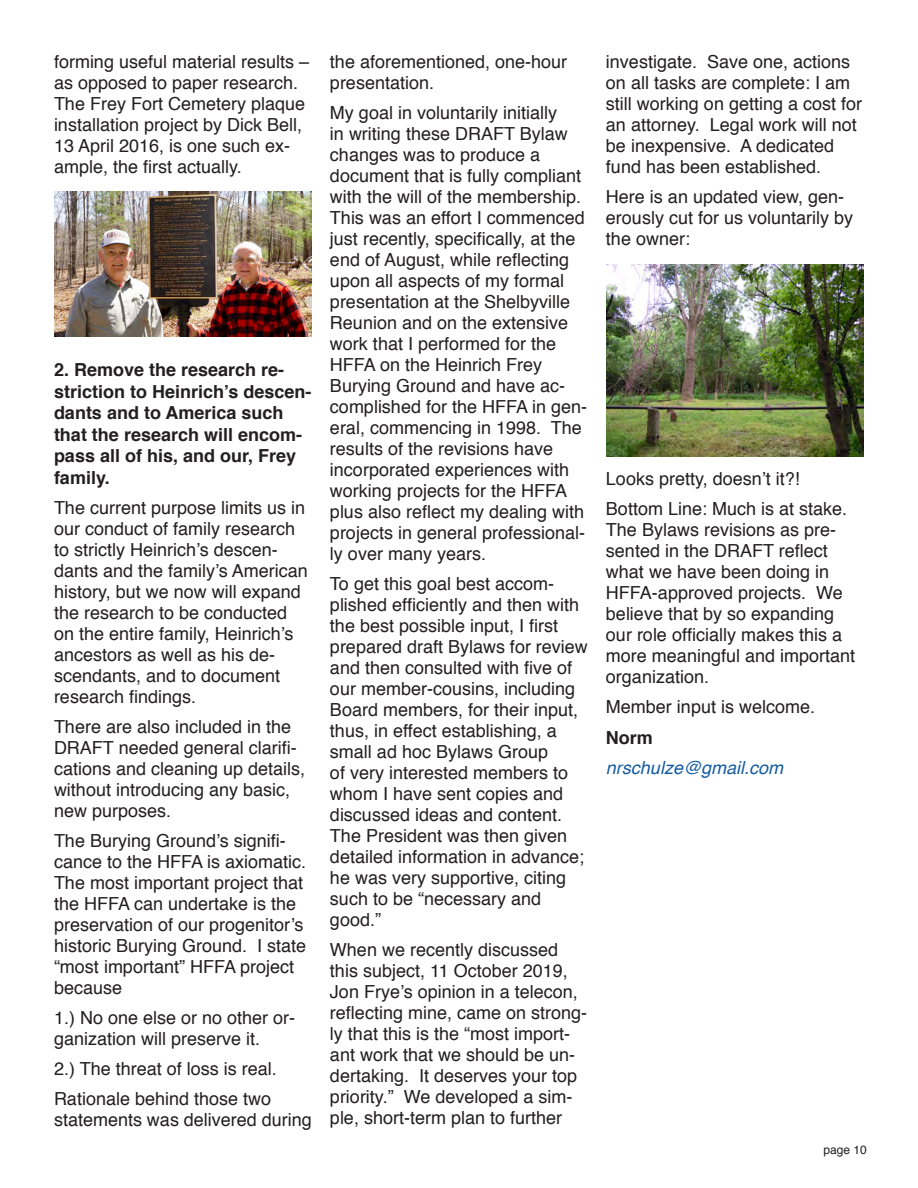
<style>
.page{position:relative;width:918px;height:1188px;background:#fff}
.page>*{position:absolute;margin:0;border:0;box-sizing:border-box;transform-origin:0 0}
.Body{font:18px/21px "Helvetica";color:#231f20}
.Body-2{font:700 18px/21.6px "Helvetica";color:#231f20}
.Body-3{font:italic 18px "Helvetica";color:#175d9e}
.pages{font:12px "Helvetica";color:#231f20}
</style>
<div class="page">
<img style="left:54px;top:191px;width:258px;height:146px">
<img style="left:606px;top:265px;width:258px;height:192px">
<p class="Body" style="left:54px;top:51px;width:257px">forming useful material results – as opposed to paper research.<br>The Frey Fort Cemetery plaque installation project by Dick Bell,<br>13 April 2016, is one such ex&shy;ample, the first actually.</p>
<p class="Body-2" style="left:54px;top:359px;width:259px">2. Remove the research re&shy;striction to Heinrich’s descen&shy;dants and to America such that the research will encom&shy;pass all of his, and our, Frey family.</p>
<p class="Body" style="left:54px;top:498px;width:255px">The current purpose limits us in our conduct of family research to strictly Heinrich’s descen&shy;dants and the family’s American history, but we now will expand the research to be conducted on the entire family, Heinrich’s ancestors as well as his de&shy;scendants, and to document research findings.</p>
<p class="Body" style="left:54px;top:717px;width:253px">There are also included in the<br>DRAFT needed general clarifi&shy;cations and cleaning up details, without introducing any basic, new purposes.</p>
<p class="Body" style="left:54px;top:831px;width:254px">The Burying Ground’s signifi&shy;cance to the HFFA is axiomatic.<br>The most important project that the HFFA can undertake is the preservation of our progenitor’s historic Burying Ground. I state “most important” HFFA project because</p>
<p class="Body" style="left:54px;top:1008px;width:243px">1.) No one else or no other or&shy;ganization will preserve it.</p>
<p class="Body" style="left:54px;top:1059px;width:224px">2.) The threat of loss is real.</p>
<p class="Body" style="left:54px;top:1089px;width:259px">Rationale behind those two statements was delivered during</p>
<p class="Body" style="left:330px;top:51px;width:239px">the aforementioned, one-hour presentation.</p>
<p class="Body" style="left:330px;top:102px;width:259px">My goal in voluntarily initially<br>in writing these DRAFT Bylaw changes was to produce a document that is fully compliant with the will of the membership.<br>This was an effort I commenced just recently, specifically, at the end of August, while reflecting upon all aspects of my formal presentation at the Shelbyville<br>Reunion and on the extensive work that I performed for the<br>HFFA on the Heinrich Frey<br>Burying Ground and have ac&shy;complished for the HFFA in gen&shy;eral, commencing in 1998. The results of the revisions have incorporated experiences with working projects for the HFFA plus also reflect my dealing with projects in general professional&shy;ly over many years.</p>
<p class="Body" style="left:330px;top:574px;width:259px">To get this goal best accom&shy;plished efficiently and then with the best possible input, I first prepared draft Bylaws for review and then consulted with five of our member-cousins, including<br>Board members, for their input, thus, in effect establishing, a small ad hoc Bylaws Group<br>of very interested members to whom I have sent copies and discussed ideas and content.<br>The President was then given detailed information in advance; he was very supportive, citing such to be “necessary and good.”</p>
<p class="Body" style="left:330px;top:940px;width:259px">When we recently discussed this subject, 11 October 2019,<br>Jon Frye’s opinion in a telecon, reflecting mine, came on strong&shy;ly that this is the “most import&shy;ant work that we should be un&shy;dertaking. It deserves your top priority.” We developed a sim&shy;ple, short-term plan to further</p>
<p class="Body" style="left:606px;top:52px;width:258px">investigate. Save one, actions on all tasks are complete: I am still working on getting a cost for an attorney. Legal work will not be inexpensive. A dedicated fund has been established.</p>
<p class="Body" style="left:606px;top:187px;width:249px">Here is an updated view, gen&shy;erously cut for us voluntarily by the owner:</p>
<p class="Body" style="left:606px;top:469px;width:195px">Looks pretty, doesn’t it?!</p>
<p class="Body" style="left:606px;top:499px;width:251px">Bottom Line: Much is at stake.<br>The Bylaws revisions as pre&shy;sented in the DRAFT reflect what we have been doing in<br>HFFA-approved projects. We believe that by so expanding our role officially makes this a more meaningful and important organization.</p>
<p class="Body" style="left:606px;top:697px;width:211px">Member input is welcome.</p>
<p class="Body-2" style="left:606px;top:727px;width:48px">Norm</p>
<p class="Body-3" style="left:606px;top:754px;width:179px">nrschulze@gmail.com</p>
<p class="pages" style="left:824px;top:1140px;width:45px">page 10</p>
</div>
